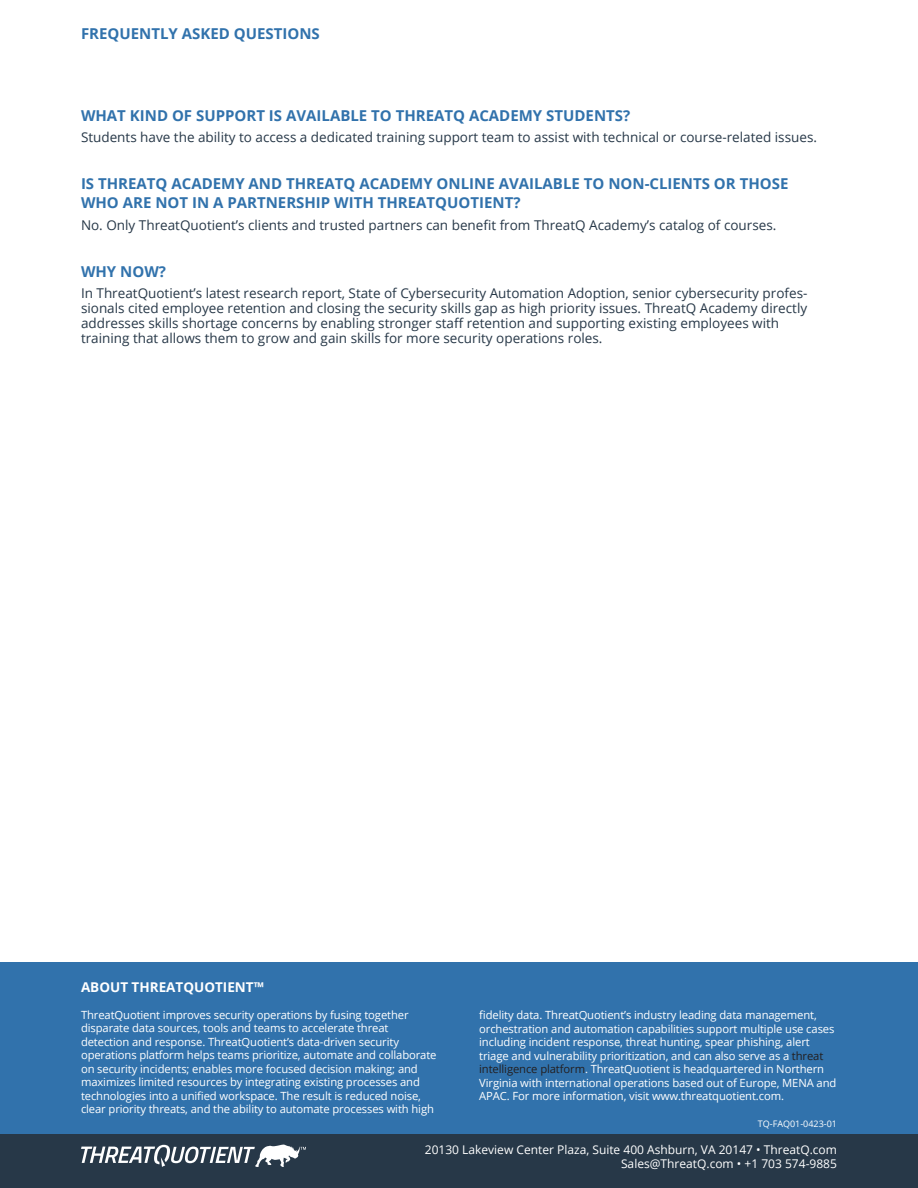
<style>
.page{position:relative;width:918px;height:1188px;background:#fff}
.page>*{position:absolute;margin:0;border:0;box-sizing:border-box;transform-origin:0 0}
.Questions{font:700 15px/19.5px "Open Sans";color:#3172ac}
.main_text{font:13.5px/15px "Open Sans";color:#273848}
.t1{font:700 13.5px "Open Sans";color:#fff}
.t2{font:12px/13.5px "Open Sans";color:#fff;text-align:right}
.t3{font:11.25px/13.5px "Open Sans";letter-spacing:-.01em;color:#fff}
.t4{font:9px "Open Sans";color:#fff}
.s1{color:#231f20}
</style>
<div class="page">
<div style="left:0;top:962px;width:918px;height:226px;background:#3172ac"></div>
<div style="left:0;top:1134px;width:918px;height:54px;background:#273848"></div>
<svg style="left:81px;top:1145px;width:225px;height:22px"></svg>
<p class="Questions" style="left:81px;top:23px;width:240px">FREQUENTLY ASKED QUESTIONS</p>
<p class="Questions" style="left:81px;top:105px;width:551px">WHAT KIND OF SUPPORT IS AVAILABLE TO THREATQ ACADEMY STUDENTS?</p>
<p class="main_text" style="left:81px;top:130px;width:738px">Students have the ability to access a dedicated training support team to assist with technical or course-related issues.</p>
<p class="Questions" style="left:81px;top:173px;width:709px">IS THREATQ ACADEMY AND THREATQ ACADEMY ONLINE AVAILABLE TO NON-CLIENTS OR THOSE<br>WHO ARE NOT IN A PARTNERSHIP WITH THREATQUOTIENT?</p>
<p class="main_text" style="left:81px;top:217px;width:697px">No. Only ThreatQuotient’s clients and trusted partners can benefit from ThreatQ Academy’s catalog of courses.</p>
<p class="Questions" style="left:81px;top:261px;width:87px">WHY NOW?</p>
<p class="main_text" style="left:81px;top:286px;width:728px">In ThreatQuotient’s latest research report, State of Cybersecurity Automation Adoption, senior cybersecurity profes&shy;sionals cited employee retention and closing the security skills gap as high priority issues. ThreatQ Academy directly addresses skills shortage concerns by enabling stronger staff retention and supporting existing employees with training that allows them to grow and gain skills for more security operations roles.</p>
<p class="t1" style="left:81px;top:977px;width:184px">ABOUT THREATQUOTIENT™</p>
<p class="t3" style="left:81px;top:1007px;width:357px">ThreatQuotient improves security operations by fusing together disparate data sources, tools and teams to accelerate threat detection and response. ThreatQuotient’s data-driven security operations platform helps teams prioritize, automate and collaborate on security incidents; enables more focused decision making; and maximizes limited resources by integrating existing processes and technologies into a unified workspace. The result is reduced noise, clear priority threats, and the ability to automate processes with high</p>
<p class="t3" style="left:479px;top:1008px;width:359px">fidelity data. ThreatQuotient’s industry leading data management, orchestration and automation capabilities support multiple use cases including incident response, threat hunting, spear phishing, alert triage and vulnerability prioritization, and can also serve as a <span class="s1">threat intelligence platform</span>. ThreatQuotient is headquartered in Northern Virginia with international operations based out of Europe, MENA and APAC. For more information, visit www.threatquotient.com.</p>
<p class="t2" style="left:425px;top:1143px;width:414px">20130 Lakeview Center Plaza, Suite 400 Ashburn, VA 20147 • ThreatQ.com<br>Sales@ThreatQ.com • +1 703 574-9885</p>
<p class="t4" style="left:758px;top:1117px;width:81px">TQ-FAQ01-0423-01</p>
</div>
